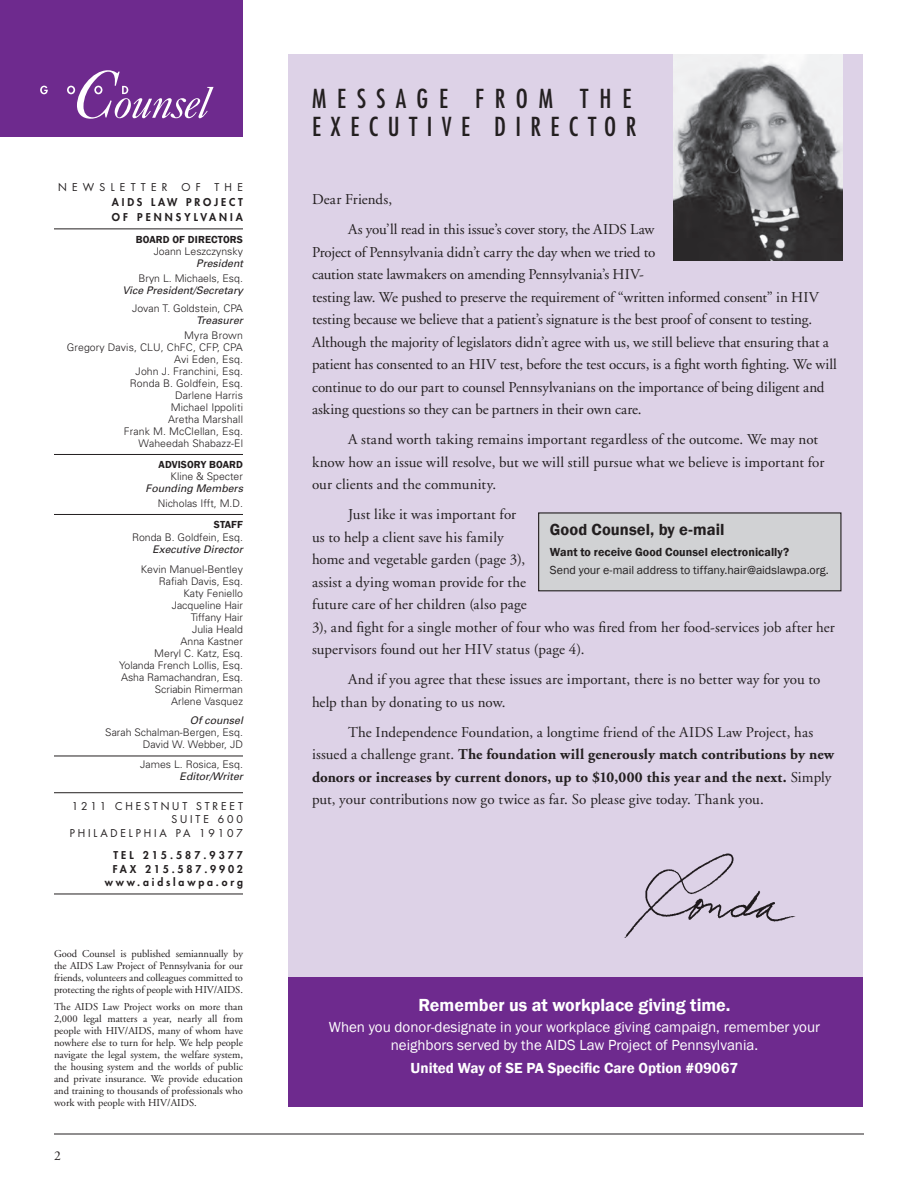
<style>
.page{position:relative;width:918px;height:1188px;background:#fff}
.page>*{position:absolute;margin:0;border:0;box-sizing:border-box;transform-origin:0 0}
.t1{font:condensed 25.5px "Futura";letter-spacing:.37em;color:#231f20}
.t2{font:condensed 25.5px "Futura";letter-spacing:.43em;color:#231f20}
.t3{font:600 18px "Franklin Gothic";color:#fff}
.Garamond_body{font:600 16.5px "Franklin Gothic";letter-spacing:.005em;color:#231f20}
.Garamond_body-2{font:15px/22.5px "Adobe Garamond";color:#231f20}
.t4{font:15px "Franklin Gothic";color:#fff}
.t5{font:600 15px "Franklin Gothic";color:#fff}
.Garamond_body-3{font:13.5px "Adobe Garamond";color:#231f20}
.Garamond_body-4{font:12px "Franklin Gothic";color:#231f20}
.Garamond_body-5{font:600 12px "Franklin Gothic";letter-spacing:.005em;color:#231f20}
.t6{font:300 10.5px "Univers";color:#231f20}
.t7{font:10.5px/12px "Adobe Garamond";letter-spacing:-.005em;color:#231f20;text-align:justify}
.t8{font:italic 10.5px "Univers";color:#231f20}
.t9{font:800 10.5px/15px "Futura";letter-spacing:.27em;color:#231f20}
.t10{font:10.5px "Futura";letter-spacing:.27em;color:#231f20}
.t11{font:600 10.5px "Franklin Gothic";letter-spacing:.01em;color:#231f20}
.t12{font:800 10.5px "Futura";letter-spacing:.29em;color:#231f20}
.t13{font:10.5px "Futura";letter-spacing:.5em;color:#231f20}
.s1{font-weight:700}
</style>
<div class="page">
<hr style="left:54px;top:1134px;width:810px;height:1px;background:#231f20">
<div style="left:289px;top:54px;width:574px;height:941px;background:#ddd2e7"></div>
<hr style="left:54px;top:229px;width:189px;height:1px;background:#231f20">
<hr style="left:54px;top:454px;width:189px;height:1px;background:#231f20">
<hr style="left:54px;top:514px;width:189px;height:1px;background:#231f20">
<hr style="left:54px;top:756px;width:189px;height:1px;background:#231f20">
<hr style="left:54px;top:792px;width:189px;height:1px;background:#231f20">
<hr style="left:54px;top:894px;width:189px;height:1px;background:#231f20">
<div style="left:289px;top:977px;width:574px;height:129px;background:#6e2a8e"></div>
<div style="left:539px;top:513px;width:302px;height:78px;background:#d1d2d4"></div>
<div style="left:538px;top:512px;width:304px;height:79px;border:1px solid #231f20"></div>
<img style="left:674px;top:54px;width:168px;height:207px">
<div style="left:0;top:0;width:243px;height:136px;background:#6e2a8e"></div>
<svg style="left:40px;top:86px;width:8px;height:8px"></svg>
<svg style="left:67px;top:70px;width:147px;height:49px"></svg>
<img style="left:624px;top:853px;width:172px;height:85px">
<p class="t13" style="left:58px;top:180px;width:111px">NEWSLETTER</p>
<p class="t10" style="left:181px;top:180px;width:21px">O F</p>
<p class="t10" style="left:214px;top:180px;width:30px">THE</p>
<p class="t9" style="left:112px;top:194px;width:133px">AIDS LAW PROJECT<br>OF PENNSYLVANIA</p>
<p class="t11" style="left:136px;top:233px;width:109px">BOARD OF DIRECTORS</p>
<p class="t6" style="left:154px;top:245px;width:91px">Joann Leszczynsky</p>
<p class="t8" style="left:196px;top:256px;width:48px">President</p>
<p class="t6" style="left:139px;top:272px;width:106px">Bryn L. Michaels, Esq.</p>
<p class="t8" style="left:122px;top:283px;width:122px">Vice President/Secretary</p>
<p class="t6" style="left:132px;top:302px;width:112px">Jovan T. Goldstein, CPA</p>
<p class="t8" style="left:196px;top:313px;width:48px">Treasurer</p>
<p class="t6" style="left:184px;top:329px;width:60px">Myra Brown</p>
<p class="t6" style="left:67px;top:341px;width:178px">Gregory Davis, CLU, ChFC, CFP, CPA</p>
<p class="t6" style="left:174px;top:353px;width:70px">Avi Eden, Esq.</p>
<p class="t6" style="left:136px;top:365px;width:109px">John J. Franchini, Esq.</p>
<p class="t6" style="left:130px;top:377px;width:115px">Ronda B. Goldfein, Esq.</p>
<p class="t6" style="left:175px;top:389px;width:69px">Darlene Harris</p>
<p class="t6" style="left:171px;top:401px;width:74px">Michael Ippoliti</p>
<p class="t6" style="left:168px;top:413px;width:76px">Aretha Marshall</p>
<p class="t6" style="left:124px;top:425px;width:121px">Frank M. McClellan, Esq.</p>
<p class="t6" style="left:139px;top:437px;width:106px">Waheedah Shabazz-El</p>
<p class="t11" style="left:159px;top:458px;width:86px">ADVISORY BOARD</p>
<p class="t6" style="left:171px;top:470px;width:74px">Kline &amp; Specter</p>
<p class="t8" style="left:146px;top:481px;width:99px">Founding Members</p>
<p class="t6" style="left:158px;top:497px;width:87px">Nicholas Ifft, M.D.</p>
<p class="t11" style="left:214px;top:518px;width:31px">STAFF</p>
<p class="t6" style="left:132px;top:531px;width:112px">Ronda B. Goldfein, Esq.</p>
<p class="t8" style="left:153px;top:543px;width:92px">Executive Director</p>
<p class="t6" style="left:141px;top:563px;width:104px">Kevin Manuel-Bentley</p>
<p class="t6" style="left:159px;top:575px;width:86px">Rafiah Davis, Esq.</p>
<p class="t6" style="left:183px;top:587px;width:61px">Katy Feniello</p>
<p class="t6" style="left:172px;top:599px;width:73px">Jacqueline Hair</p>
<p class="t6" style="left:191px;top:611px;width:54px">Tiffany Hair</p>
<p class="t6" style="left:192px;top:623px;width:52px">Julia Heald</p>
<p class="t6" style="left:181px;top:635px;width:64px">Anna Kastner</p>
<p class="t6" style="left:154px;top:647px;width:90px">Meryl C. Katz, Esq.</p>
<p class="t6" style="left:119px;top:659px;width:125px">Yolanda French Lollis, Esq.</p>
<p class="t6" style="left:121px;top:671px;width:123px">Asha Ramachandran, Esq.</p>
<p class="t6" style="left:155px;top:683px;width:90px">Scriabin Rimerman</p>
<p class="t6" style="left:171px;top:695px;width:73px">Arlene Vasquez</p>
<p class="t8" style="left:190px;top:714px;width:55px">Of counsel</p>
<p class="t6" style="left:105px;top:726px;width:139px">Sarah Schalman-Bergen, Esq.</p>
<p class="t6" style="left:143px;top:738px;width:102px">David W. Webber, JD</p>
<p class="t6" style="left:140px;top:758px;width:104px">James L. Rosica, Esq.</p>
<p class="t8" style="left:180px;top:769px;width:65px">Editor/Writer</p>
<p class="t10" style="left:72px;top:799px;width:173px">1211 CHESTNUT STREET</p>
<p class="t10" style="left:172px;top:812px;width:73px">SUITE 600</p>
<p class="t10" style="left:70px;top:826px;width:175px">PHILADELPHIA PA 19107</p>
<p class="t12" style="left:113px;top:848px;width:131px">TEL 215.587.9377</p>
<p class="t9" style="left:113px;top:861px;width:132px">FAX 215.587.9902</p>
<p class="t9" style="left:105px;top:875px;width:140px">www.aidslawpa.org</p>
<p class="t7" style="left:54px;top:948px;width:191px">Good Counsel is published semiannually by the AIDS Law Project of Pennsylvania for our friends, volunteers and colleagues committed to protecting the rights of people with HIV/AIDS.</p>
<p class="t7" style="left:54px;top:1001px;width:191px">The AIDS Law Project works on more than 2,000 legal matters a year, nearly all from people with HIV/AIDS, many of whom have nowhere else to turn for help. We help people navigate the legal system, the welfare system, the housing system and the worlds of public and private insurance. We provide education and training to thousands of professionals who work with people with HIV/AIDS.</p>
<p class="Garamond_body-3" style="left:54px;top:1149px;width:8px">2</p>
<p class="t2" style="left:312px;top:82px;width:321px">MESSAGE FROM THE</p>
<p class="t1" style="left:312px;top:111px;width:326px">EXECUTIVE DIRECTOR</p>
<p class="Garamond_body-2" style="left:312px;top:189px;width:82px">Dear Friends,</p>
<p class="Garamond_body-2" style="left:312px;top:219px;width:526px;text-indent:36px">As you’ll read in this issue’s cover story, the AIDS Law<br>Project of Pennsylvania didn’t carry the day when we tried to<br>caution state lawmakers on amending Pennsylvania’s HIV-<br>testing law. We pushed to preserve the requirement of “written informed consent” in HIV testing because we believe that a patient’s signature is the best proof of consent to testing.<br>Although the majority of legislators didn’t agree with us, we still believe that ensuring that a patient has consented to an HIV test, before the test occurs, is a fight worth fighting. We will continue to do our part to counsel Pennsylvanians on the importance of being diligent and asking questions so they can be partners in their own care.</p>
<p class="Garamond_body-2" style="left:312px;top:429px;width:514px;text-indent:36px">A stand worth taking remains important regardless of the outcome. We may not know how an issue will resolve, but we will still pursue what we believe is important for our clients and the community.</p>
<p class="Garamond_body-2" style="left:312px;top:504px;width:524px;text-indent:36px">Just like it was important for<br>us to help a client save his family<br>home and vegetable garden (page 3),<br>assist a dying woman provide for the<br>future care of her children (also page<br>3), and fight for a single mother of four who was fired from her food-services job after her supervisors found out her HIV status (page 4).</p>
<p class="Garamond_body-2" style="left:312px;top:669px;width:510px;text-indent:36px">And if you agree that these issues are important, there is no better way for you to help than by donating to us now.</p>
<p class="Garamond_body-2" style="left:312px;top:721px;width:524px;text-indent:36px">The Independence Foundation, a longtime friend of the AIDS Law Project, has issued a challenge grant. <span class="s1">The foundation will generously match contributions by new donors or increases by current donors, up to $10,000 this year and the next.</span> Simply put, your contributions now go twice as far. So please give today. Thank you.</p>
<p class="Garamond_body" style="left:550px;top:519px;width:176px">Good Counsel, by e-mail</p>
<p class="Garamond_body-5" style="left:550px;top:544px;width:241px">Want to receive Good Counsel electronically?</p>
<p class="Garamond_body-4" style="left:550px;top:562px;width:280px">Send your e-mail address to tiffany.hair@aidslawpa.org.</p>
<p class="t3" style="left:418px;top:994px;width:314px">Remember us at workplace giving time.</p>
<p class="t4" style="left:329px;top:1018px;width:493px">When you donor-designate in your workplace giving campaign, remember your</p>
<p class="t4" style="left:391px;top:1036px;width:369px">neighbors served by the AIDS Law Project of Pennsylvania.</p>
<p class="t5" style="left:411px;top:1058px;width:329px">United Way of SE PA Specific Care Option #09067</p>
</div>
